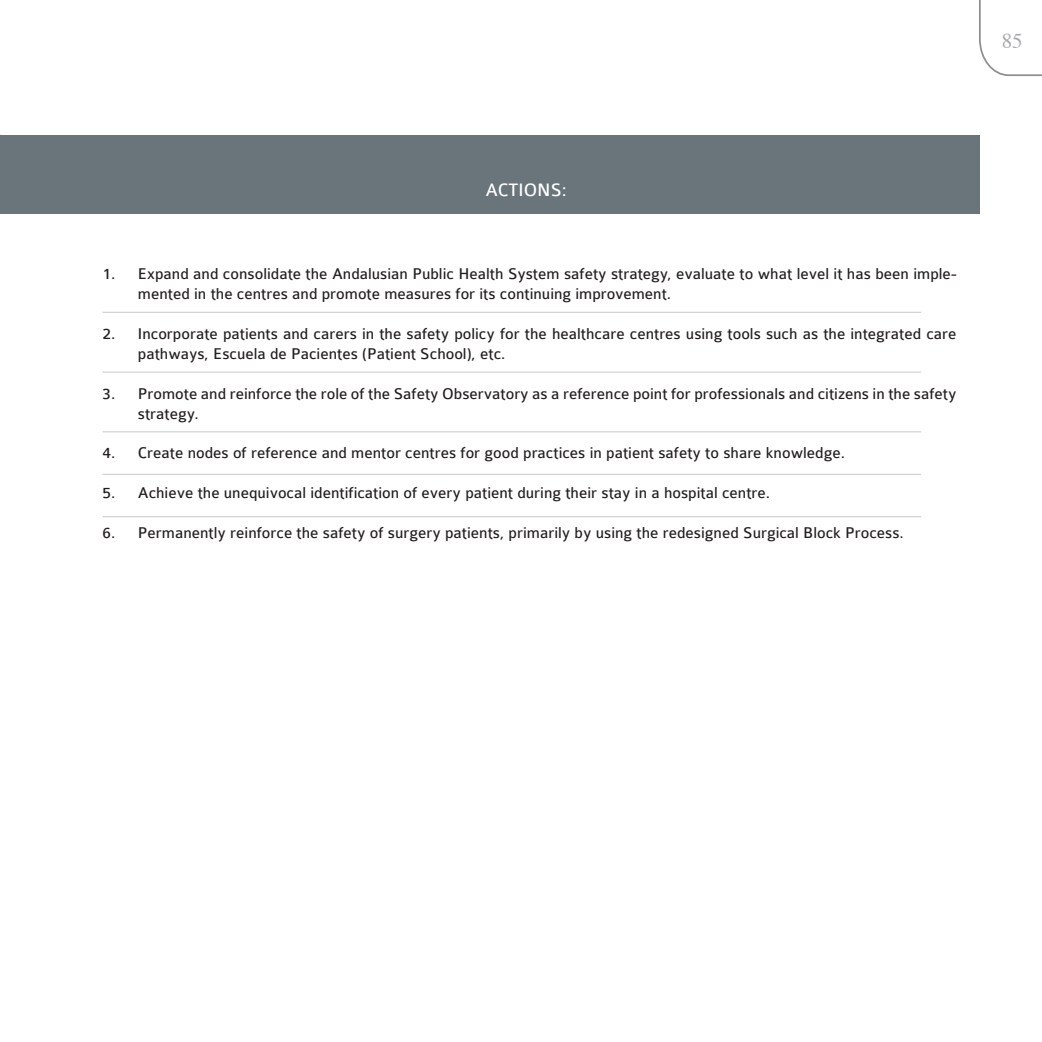
<style>
.page{position:relative;width:1042px;height:1042px;background:#fff}
.page>*{position:absolute;margin:0;border:0;box-sizing:border-box;transform-origin:0 0}
.t1{font:21px "Times";color:#a8a9ad}
.t2{font:19.25px "Colaborate";color:#fff}
.contenidos_negro{font:16.62px/19.9px "Colaborate";color:#231f20}
</style>
<div class="page">
<div style="left:0;top:135px;width:980px;height:79px;background:#6a747b"></div>
<svg style="left:979px;top:0;width:63px;height:76px"></svg>
<hr style="left:103px;top:312px;width:818px;height:1px;background:#231f20">
<hr style="left:103px;top:372px;width:818px;height:1px;background:#231f20">
<hr style="left:103px;top:431px;width:818px;height:1px;background:#231f20">
<hr style="left:103px;top:474px;width:818px;height:1px;background:#231f20">
<hr style="left:103px;top:516px;width:818px;height:1px;background:#231f20">
<p class="t1" style="left:1001px;top:21px;width:22px">85</p>
<p class="t2" style="left:485px;top:180px;width:83px">ACTIONS:</p>
<p class="contenidos_negro" style="left:103px;top:264px;width:14px">1.</p>
<p class="contenidos_negro" style="left:103px;top:324px;width:14px">2.</p>
<p class="contenidos_negro" style="left:103px;top:383px;width:14px">3.</p>
<p class="contenidos_negro" style="left:103px;top:443px;width:14px">4.</p>
<p class="contenidos_negro" style="left:103px;top:483px;width:14px">5.</p>
<p class="contenidos_negro" style="left:103px;top:523px;width:14px">6.</p>
<p class="contenidos_negro" style="left:138px;top:264px;width:820px">Expand and consolidate the Andalusian Public Health System safety strategy, evaluate to what level it has been imple&shy;mented in the centres and promote measures for its continuing improvement.</p>
<p class="contenidos_negro" style="left:138px;top:324px;width:820px">Incorporate patients and carers in the safety policy for the healthcare centres using tools such as the integrated care pathways, Escuela de Pacientes (Patient School), etc.</p>
<p class="contenidos_negro" style="left:138px;top:383px;width:820px">Promote and reinforce the role of the Safety Observatory as a reference point for professionals and citizens in the safety strategy.</p>
<p class="contenidos_negro" style="left:138px;top:443px;width:708px">Create nodes of reference and mentor centres for good practices in patient safety to share knowledge.</p>
<p class="contenidos_negro" style="left:138px;top:483px;width:634px">Achieve the unequivocal identification of every patient during their stay in a hospital centre.</p>
<p class="contenidos_negro" style="left:138px;top:523px;width:767px">Permanently reinforce the safety of surgery patients, primarily by using the redesigned Surgical Block Process.</p>
</div>
